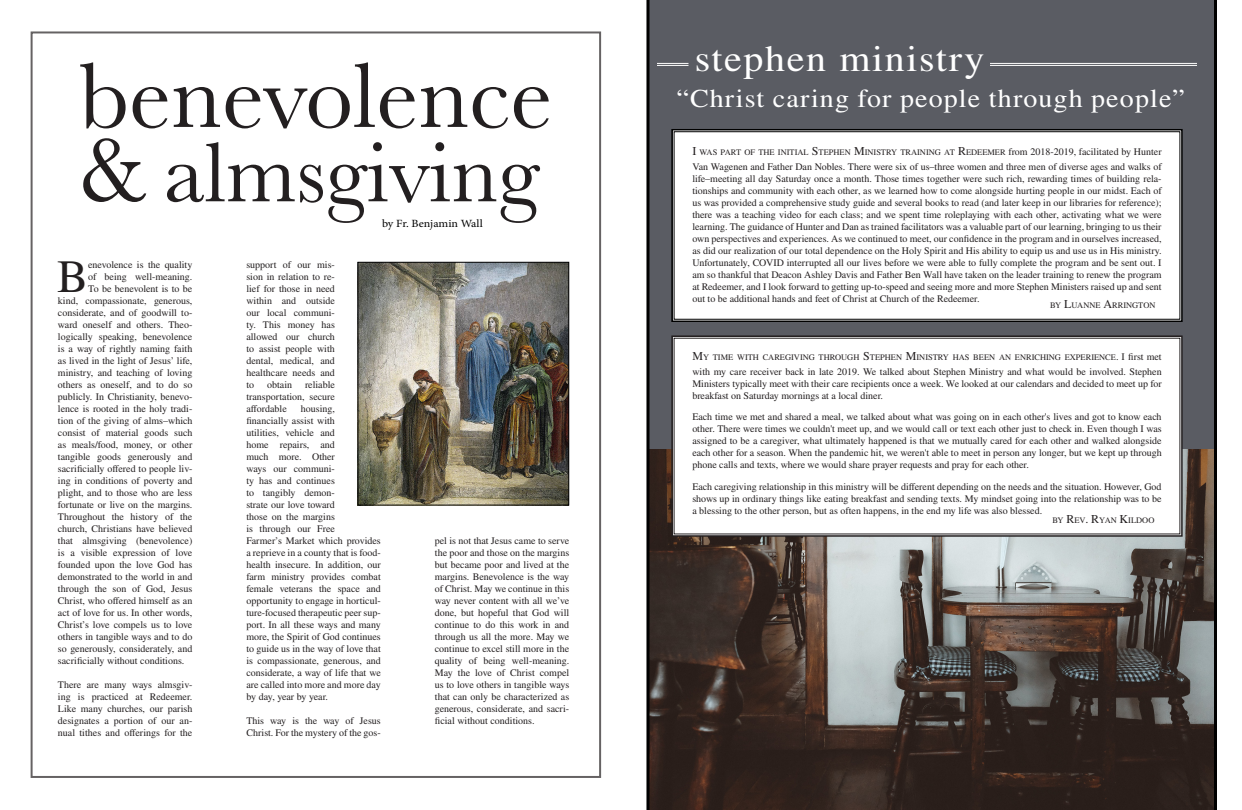
<style>
.page{position:relative;width:1242px;height:810px;background:#fff}
.page>*{position:absolute;margin:0;border:0;box-sizing:border-box;transform-origin:0 0}
.t1{font:96px "Baskerville";color:#231f20}
.t2{font:88px "Baskerville";color:#231f20}
.t3{font:46.3px "STIX General";color:#231f20}
.t4{font:36.8px "STIX General";letter-spacing:.04em;color:#fff;scale:1.09 1}
.t5{font:25.8px "STIX General";letter-spacing:.04em;color:#fff;scale:1.09 1}
.t6{font:11px "Minion Pro";letter-spacing:-.005em;color:#000;scale:1.09 1}
.t7{font:10px/12px "STIX General";color:#231f20;text-align:justify}
.t8{font:8.4px "STIX General";color:#231f20}
.s1{font-size:96px}
.s2{font-size:12px}
.s3{font-size:10px}
</style>
<div class="page">
<div style="left:647px;top:0;width:567px;height:486px;background:#5a5c63"></div>
<img style="left:649px;top:449px;width:565px;height:361px">
<hr style="left:646px;top:0;width:3px;height:810px;background:#000">
<hr style="left:1214px;top:0;width:3px;height:810px;background:#000">
<div style="left:671px;top:129px;width:512px;height:193px;background:#fff"></div>
<div style="left:674px;top:131px;width:506px;height:189px;border:1px solid #000"></div>
<div style="left:671px;top:335px;width:512px;height:202px;background:#fff"></div>
<img style="left:359px;top:264px;width:208px;height:240px">
<div style="left:357px;top:262px;width:212px;height:244px;border:1px solid #000"></div>
<hr style="left:990px;top:65px;width:207px;height:1px;background:#fff">
<hr style="left:990px;top:63px;width:207px;height:1px;background:#fff">
<hr style="left:657px;top:65px;width:31px;height:1px;background:#fff">
<hr style="left:657px;top:63px;width:31px;height:1px;background:#fff">
<p class="t1" style="left:79px;top:35px;width:475px">benevolence</p>
<p class="t2" style="left:79px;top:117px;width:462px"><span class="s1">&amp;</span> almsgiving</p>
<p class="t6" style="left:382px;top:216px;width:94px">by Fr. Benjamin Wall</p>
<p class="t3" style="left:57px;top:244px;width:32px">B</p>
<p class="t7" style="left:88px;top:259px;width:106px">enevolence is the quality</p>
<p class="t7" style="left:88px;top:271px;width:106px">of being well-meaning.</p>
<p class="t7" style="left:88px;top:283px;width:106px">To be benevolent is to be</p>
<p class="t7" style="left:58px;top:295px;width:136px">kind, compassionate, generous,</p>
<p class="t7" style="left:58px;top:307px;width:136px">considerate, and of goodwill to-</p>
<p class="t7" style="left:58px;top:319px;width:136px">ward oneself and others. Theo-</p>
<p class="t7" style="left:58px;top:331px;width:136px">logically speaking, benevolence</p>
<p class="t7" style="left:58px;top:343px;width:136px">is a way of rightly naming faith</p>
<p class="t7" style="left:58px;top:355px;width:136px">as lived in the light of Jesus’ life,</p>
<p class="t7" style="left:58px;top:367px;width:136px">ministry, and teaching of loving</p>
<p class="t7" style="left:58px;top:379px;width:136px">others as oneself, and to do so</p>
<p class="t7" style="left:58px;top:391px;width:136px">publicly. In Christianity, benevo-</p>
<p class="t7" style="left:58px;top:403px;width:136px">lence is rooted in the holy tradi-</p>
<p class="t7" style="left:58px;top:415px;width:136px">tion of the giving of alms–which</p>
<p class="t7" style="left:58px;top:427px;width:136px">consist of material goods such</p>
<p class="t7" style="left:58px;top:439px;width:136px">as meals/food, money, or other</p>
<p class="t7" style="left:58px;top:451px;width:136px">tangible goods generously and</p>
<p class="t7" style="left:58px;top:463px;width:136px">sacrificially offered to people liv-</p>
<p class="t7" style="left:58px;top:475px;width:136px">ing in conditions of poverty and</p>
<p class="t7" style="left:58px;top:487px;width:136px">plight, and to those who are less</p>
<p class="t7" style="left:58px;top:499px;width:136px">fortunate or live on the margins.</p>
<p class="t7" style="left:58px;top:511px;width:136px">Throughout the history of the</p>
<p class="t7" style="left:58px;top:523px;width:136px">church, Christians have believed</p>
<p class="t7" style="left:58px;top:535px;width:136px">that almsgiving (benevolence)</p>
<p class="t7" style="left:58px;top:547px;width:136px">is a visible expression of love</p>
<p class="t7" style="left:58px;top:559px;width:136px">founded upon the love God has</p>
<p class="t7" style="left:58px;top:571px;width:136px">demonstrated to the world in and</p>
<p class="t7" style="left:58px;top:583px;width:136px">through the son of God, Jesus</p>
<p class="t7" style="left:58px;top:595px;width:136px">Christ, who offered himself as an</p>
<p class="t7" style="left:58px;top:607px;width:136px">act of love for us. In other words,</p>
<p class="t7" style="left:58px;top:619px;width:136px">Christ’s love compels us to love</p>
<p class="t7" style="left:58px;top:631px;width:136px">others in tangible ways and to do</p>
<p class="t7" style="left:58px;top:643px;width:136px">so generously, considerately, and</p>
<p class="t7" style="left:58px;top:655px;width:128px">sacrificially without conditions.</p>
<p class="t7" style="left:58px;top:679px;width:136px">There are many ways almsgiv&shy;ing is practiced at Redeemer.<br>Like many churches, our parish designates a portion of our an&shy;nual tithes and offerings for the</p>
<p class="t7" style="left:246px;top:259px;width:90px">support of our mis&shy;sion in relation to re&shy;lief for those in need within and outside our local communi&shy;ty. This money has allowed our church to assist people with dental, medical, and healthcare needs and to</p>
<p class="t7" style="left:246px;top:379px;width:90px;text-indent:59px">reliable transportation, secure affordable</p>
<p class="t7" style="left:267px;top:379px;width:27px">obtain</p>
<p class="t7" style="left:246px;top:403px;width:136px;text-align:left;text-indent:54px">housing,<br>financially assist with<br>utilities, vehicle and<br>home repairs, and<br>much more. Other<br>ways our communi-<br>ty has and continues<br>to tangibly demon-<br>strate our love toward<br>those on the margins<br>is through our Free<br>Farmer’s Market which provides a reprieve in a county that is food&shy;health insecure. In addition, our farm ministry provides combat female veterans the space and opportunity to engage in horticul&shy;ture-focused therapeutic peer sup&shy;port. In all these ways and many more, the Spirit of God continues to guide us in the way of love that is compassionate, generous, and considerate, a way of life that we are called into more and more day by day, year by year.</p>
<p class="t7" style="left:246px;top:715px;width:136px">This way is the way of Jesus<br>Christ. For the mystery of the gos-</p>
<p class="t7" style="left:435px;top:535px;width:136px">pel is not that Jesus came to serve the poor and those on the margins but became poor and lived at the margins. Benevolence is the way of Christ. May we continue in this way never content with all we’ve done, but hopeful that God will continue to do this work in and through us all the more. May we continue to excel still more in the quality of being well-meaning.<br>May the love of Christ compel us to love others in tangible ways that can only be characterized as generous, considerate, and sacri&shy;ficial without conditions.</p>
<p class="t4" style="left:695px;top:34px;width:267px">stephen ministry</p>
<p class="t5" style="left:676px;top:80px;width:468px">“Christ caring for people through people”</p>
<p class="t8" style="left:692px;top:147px;width:471px"><span class="s2">I</span> WAS PART OF THE INITIAL <span class="s2">S</span>TEPHEN <span class="s2">M</span>INISTRY TRAINING AT <span class="s2">R</span>EDEEMER <span class="s3">from 2018-2019, facilitated by Hunter</span></p>
<p class="t7" style="left:692px;top:161px;width:471px">Van Wagenen and Father Dan Nobles. There were six of us–three women and three men of diverse ages and walks of life–meeting all day Saturday once a month. Those times together were such rich, rewarding times of building rela&shy;tionships and community with each other, as we learned how to come alongside hurting people in our midst. Each of us was provided a comprehensive study guide and several books to read (and later keep in our libraries for reference); there was a teaching video for each class; and we spent time roleplaying with each other, activating what we were learning. The guidance of Hunter and Dan as trained facilitators was a valuable part of our learning, bringing to us their own perspectives and experiences. As we continued to meet, our confidence in the program and in ourselves increased, as did our realization of our total dependence on the Holy Spirit and His ability to equip us and use us in His ministry.<br>Unfortunately, COVID interrupted all our lives before we were able to fully complete the program and be sent out. I am so thankful that Deacon Ashley Davis and Father Ben Wall have taken on the leader training to renew the program at Redeemer, and I look forward to getting up-to-speed and seeing more and more Stephen Ministers raised up and sent out to be additional hands and feet of Christ at Church of the Redeemer.</p>
<p class="t8" style="left:1050px;top:299px;width:107px">BY <span class="s2">L</span>UANNE <span class="s2">A</span>RRINGTON</p>
<p class="t8" style="left:692px;top:352px;width:471px"><span class="s2">M</span>Y TIME WITH CAREGIVING THROUGH <span class="s2">S</span>TEPHEN <span class="s2">M</span>INISTRY HAS BEEN AN ENRICHING EXPERIENCE<span class="s3">. I first met</span></p>
<p class="t7" style="left:692px;top:366px;width:471px">with my care receiver back in late 2019. We talked about Stephen Ministry and what would be involved. Stephen Ministers typically meet with their care recipients once a week. We looked at our calendars and decided to meet up for breakfast on Saturday mornings at a local diner.</p>
<p class="t7" style="left:692px;top:411px;width:471px">Each time we met and shared a meal, we talked about what was going on in each other's lives and got to know each other. There were times we couldn't meet up, and we would call or text each other just to check in. Even though I was assigned to be a caregiver, what ultimately happened is that we mutually cared for each other and walked alongside each other for a season. When the pandemic hit, we weren't able to meet in person any longer, but we kept up through phone calls and texts, where we would share prayer requests and pray for each other.</p>
<p class="t7" style="left:692px;top:481px;width:471px">Each caregiving relationship in this ministry will be different depending on the needs and the situation. However, God shows up in ordinary things like eating breakfast and sending texts. My mindset going into the relationship was to be a blessing to the other person, but as often happens, in the end my life was also blessed.</p>
<p class="t8" style="left:1052px;top:514px;width:86px">BY <span class="s2">R</span>EV<span class="s2">. R</span>YAN <span class="s2">K</span>ILDOO</p>
</div>
